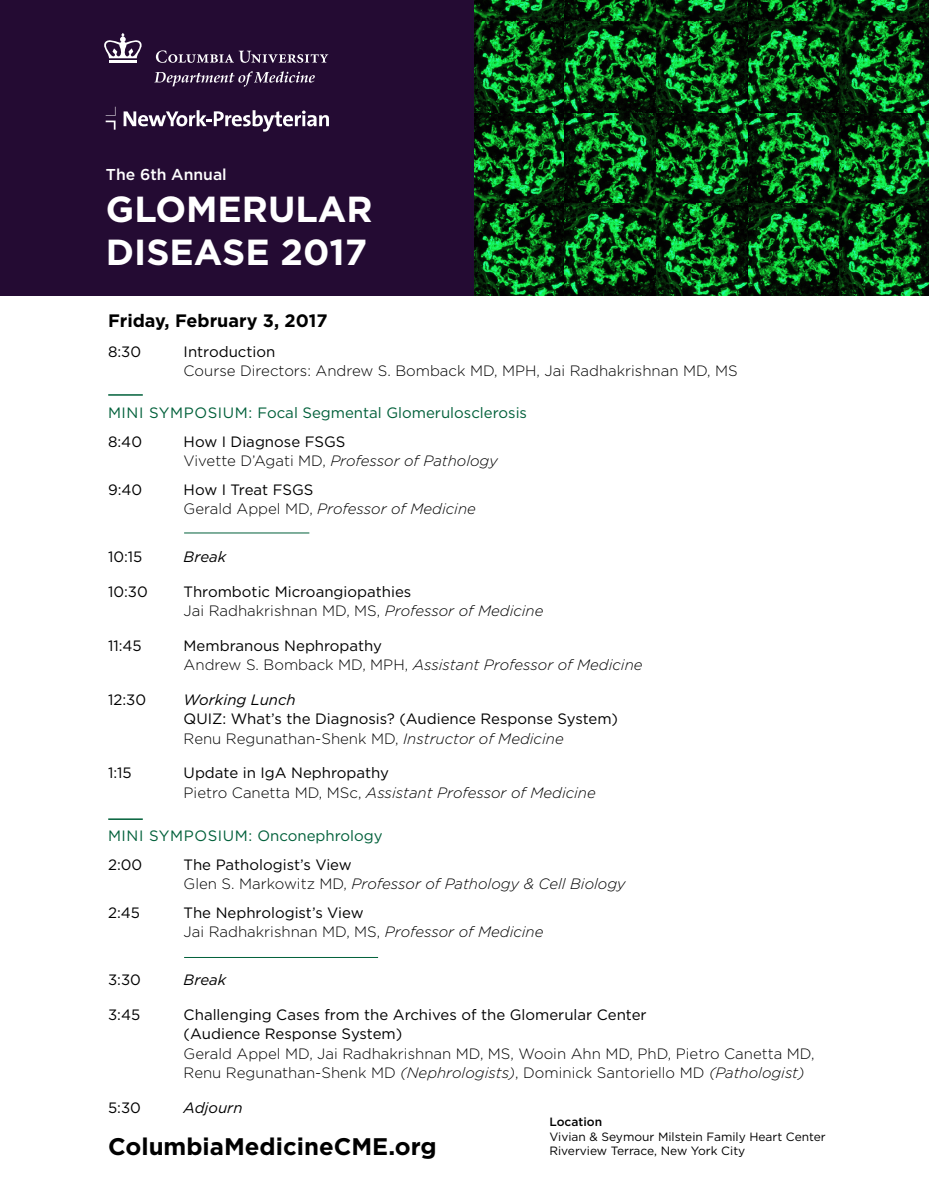
<style>
.page{position:relative;width:929px;height:1188px;background:#fff}
.page>*{position:absolute;margin:0;border:0;box-sizing:border-box;transform-origin:0 0}
.t1{font:700 36.15px/43.5px "Gotham";color:#fff}
.t2{font:700 24px "Gotham";color:#000}
.t3{font:700 18px "Gotham";color:#000}
.t4{font:500 15.75px "Gotham";color:#fff}
.t5{font:italic 300 15px/19.5px "Gotham";color:#000}
.t6{font:15px/19.5px "Gotham";color:#000}
.t7{font:300 15px/19.5px "Gotham";color:#000}
.t8{font:15px "Gotham";color:#00603a}
.t9{font:italic 15px "Gotham";color:#000}
.t10{font:12px/14.4px "Gotham";color:#000}
.t11{font:500 12px "Gotham";color:#000}
.s1{font-weight:400;font-style:normal}
.s2{font-style:normal}
.s3{font-weight:300}
.s4{font-weight:300;font-style:italic}
.s5{font-weight:400}
.s6{font-style:italic}
</style>
<div class="page">
<img style="left:473px;top:21px;width:456px;height:183px">
<img style="left:473px;top:0;width:456px;height:21px">
<img style="left:473px;top:204px;width:456px;height:91px">
<div style="left:0;top:0;width:473px;height:295px;background:#240b33"></div>
<hr style="left:108px;top:394px;width:35px;height:2px;background:#00603a">
<hr style="left:184px;top:533px;width:125px;height:1px;background:#00603a">
<hr style="left:184px;top:957px;width:194px;height:1px;background:#00603a">
<hr style="left:108px;top:818px;width:35px;height:2px;background:#00603a">
<svg style="left:106px;top:107px;width:10px;height:23px"></svg>
<svg style="left:124px;top:110px;width:205px;height:22px"></svg>
<hr style="left:109px;top:60px;width:28px;height:3px;background:#fff">
<svg style="left:104px;top:33px;width:38px;height:25px"></svg>
<svg style="left:156px;top:50px;width:172px;height:13px"></svg>
<svg style="left:154px;top:71px;width:161px;height:16px"></svg>
<p class="t4" style="left:106px;top:164px;width:122px">The 6th Annual</p>
<h1 class="t1" style="left:106px;top:187px;width:268px">GLOMERULAR<br>DISEASE 2017</h1>
<p class="t3" style="left:108px;top:308px;width:221px">Friday, February 3, 2017</p>
<p class="t6" style="left:108px;top:341px;width:35px">8:30</p>
<p class="t6" style="left:184px;top:341px;width:93px">Introduction</p>
<p class="t7" style="left:184px;top:361px;width:556px">Course Directors: Andrew S. Bomback MD, MPH, Jai Radhakrishnan MD, MS</p>
<p class="t8" style="left:108px;top:403px;width:420px">MINI SYMPOSIUM: Focal Segmental Glomerulosclerosis</p>
<p class="t6" style="left:108px;top:431px;width:36px">8:40</p>
<p class="t5" style="left:184px;top:431px;width:316px"><span class="s1">How I Diagnose FSGS<br></span><span class="s2">Vivette D’Agati MD,</span> Professor of Pathology</p>
<p class="t6" style="left:108px;top:479px;width:36px">9:40</p>
<p class="t5" style="left:184px;top:479px;width:294px"><span class="s1">How I Treat FSGS<br></span><span class="s2">Gerald Appel MD,</span> Professor of Medicine</p>
<p class="t6" style="left:108px;top:547px;width:36px">10:15</p>
<p class="t9" style="left:184px;top:547px;width:44px">Break</p>
<p class="t6" style="left:108px;top:581px;width:41px">10:30</p>
<p class="t6" style="left:184px;top:581px;width:361px">Thrombotic Microangiopathies<br><span class="s3">Jai Radhakrishnan MD, MS,</span> <span class="s4">Professor of Medicine</span></p>
<p class="t6" style="left:108px;top:635px;width:35px">11:45</p>
<p class="t5" style="left:184px;top:635px;width:460px"><span class="s1">Membranous Nephropathy<br></span><span class="s2">Andrew S. Bomback MD, MPH,</span> Assistant Professor of Medicine</p>
<p class="t6" style="left:108px;top:689px;width:40px">12:30</p>
<p class="t9" style="left:184px;top:690px;width:114px">Working Lunch</p>
<p class="t6" style="left:184px;top:709px;width:436px">QUIZ: What’s the Diagnosis? (Audience Response System)<br><span class="s3">Renu Regunathan-Shenk MD,</span> <span class="s4">Instructor of Medicine</span></p>
<p class="t6" style="left:108px;top:763px;width:25px">1:15</p>
<p class="t5" style="left:184px;top:763px;width:414px"><span class="s1">Update in IgA Nephropathy<br></span><span class="s2">Pietro Canetta MD, MSc,</span> Assistant Professor of Medicine</p>
<p class="t8" style="left:108px;top:826px;width:276px">MINI SYMPOSIUM: Onconephrology</p>
<p class="t6" style="left:108px;top:854px;width:36px">2:00</p>
<p class="t5" style="left:184px;top:854px;width:444px"><span class="s1">The Pathologist’s View<br></span><span class="s2">Glen S. Markowitz MD,</span> Professor of Pathology &amp; Cell Biology</p>
<p class="t6" style="left:108px;top:902px;width:34px">2:45</p>
<p class="t7" style="left:184px;top:902px;width:361px"><span class="s5">The Nephrologist’s View<br></span>Jai Radhakrishnan MD, MS, <span class="s6">Professor of Medicine</span></p>
<p class="t6" style="left:108px;top:970px;width:34px">3:30</p>
<p class="t9" style="left:184px;top:970px;width:44px">Break</p>
<p class="t6" style="left:108px;top:1004px;width:34px">3:45</p>
<p class="t6" style="left:184px;top:1004px;width:464px">Challenging Cases from the Archives of the Glomerular Center (Audience Response System)</p>
<p class="t7" style="left:184px;top:1043px;width:632px">Gerald Appel MD, Jai Radhakrishnan MD, MS, Wooin Ahn MD, PhD, Pietro Canetta MD,<br>Renu Regunathan-Shenk MD <span class="s6">(Nephrologists)</span>, Dominick Santoriello MD <span class="s6">(Pathologist)</span></p>
<p class="t6" style="left:108px;top:1097px;width:34px">5:30</p>
<p class="t9" style="left:184px;top:1098px;width:60px">Adjourn</p>
<h2 class="t2" style="left:108px;top:1130px;width:330px">ColumbiaMedicineCME.org</h2>
<p class="t11" style="left:549px;top:1114px;width:54px">Location</p>
<p class="t10" style="left:549px;top:1129px;width:278px">Vivian &amp; Seymour Milstein Family Heart Center<br>Riverview Terrace, New York City</p>
</div>
